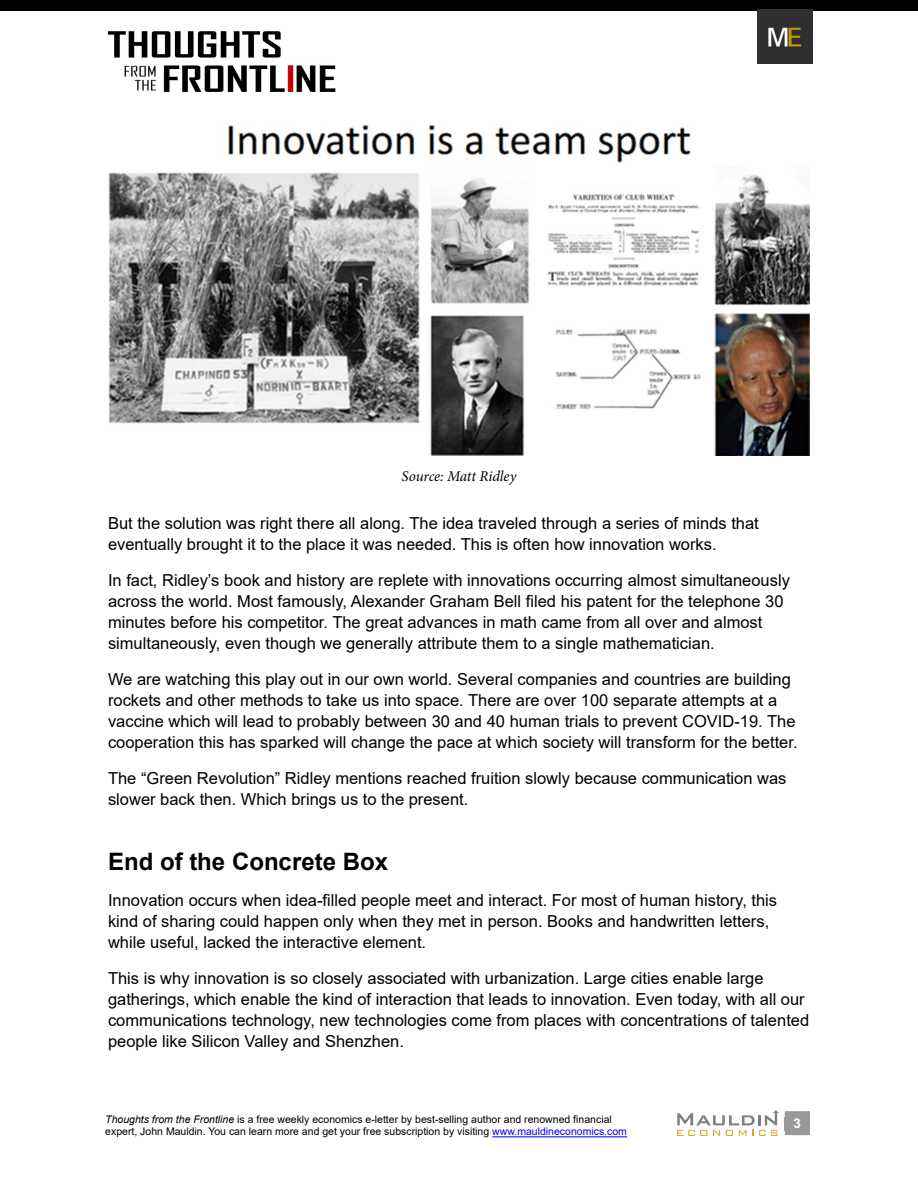
<style>
.page{position:relative;width:918px;height:1188px;background:#fff}
.page>*{position:absolute;margin:0;border:0;box-sizing:border-box;transform-origin:0 0}
.t1{font:700 24px "Arial";color:#000}
.t2{font:16.5px/21px "Arial";color:#000}
.t3{font:italic 15px "Minion Pro";letter-spacing:-.005em;color:#000}
.t4{font:700 13.5px "Arial";color:#fff}
.t5{font:10.5px/12.6px "Arial";color:#000}
.s1{font-style:italic}
.s2{color:#00f}
</style>
<div class="page">
<div style="left:785px;top:1111px;width:25px;height:24px;background:#999"></div>
<hr style="left:492px;top:1136px;width:135px;height:1px;background:#00f">
<img style="left:108px;top:31px;width:228px;height:61px">
<div style="left:0;top:0;width:918px;height:11px;background:#000"></div>
<img style="left:758px;top:9px;width:55px;height:55px">
<svg style="left:677px;top:1110px;width:102px;height:26px"></svg>
<img style="left:108px;top:124px;width:702px;height:331px">
<p class="t3" style="left:402px;top:466px;width:116px">Source: Matt Ridley</p>
<p class="t2" style="left:108px;top:513px;width:652px">But the solution was right there all along. The idea traveled through a series of minds that eventually brought it to the place it was needed. This is often how innovation works.</p>
<p class="t2" style="left:108px;top:570px;width:683px">In fact, Ridley’s book and history are replete with innovations occurring almost simultaneously across the world. Most famously, Alexander Graham Bell filed his patent for the telephone 30 minutes before his competitor. The great advances in math came from all over and almost simultaneously, even though we generally attribute them to a single mathematician.</p>
<p class="t2" style="left:108px;top:669px;width:691px">We are watching this play out in our own world. Several companies and countries are building rockets and other methods to take us into space. There are over 100 separate attempts at a vaccine which will lead to probably between 30 and 40 human trials to prevent COVID-19. The cooperation this has sparked will change the pace at which society will transform for the better.</p>
<p class="t2" style="left:108px;top:768px;width:680px">The “Green Revolution” Ridley mentions reached fruition slowly because communication was slower back then. Which brings us to the present.</p>
<h1 class="t1" style="left:108px;top:844px;width:282px">End of the Concrete Box</h1>
<p class="t2" style="left:108px;top:889px;width:671px">Innovation occurs when idea-filled people meet and interact. For most of human history, this kind of sharing could happen only when they met in person. Books and handwritten letters, while useful, lacked the interactive element.</p>
<p class="t2" style="left:108px;top:967px;width:703px">This is why innovation is so closely associated with urbanization. Large cities enable large gatherings, which enable the kind of interaction that leads to innovation. Even today, with all our communications technology, new technologies come from places with concentrations of talented people like Silicon Valley and Shenzhen.</p>
<p class="t5" style="left:105px;top:1113px;width:523px"><span class="s1">Thoughts from the Frontline</span> is a free weekly economics e-letter by best-selling author and renowned financial expert, John Mauldin. You can learn more and get your free subscription by visiting <span class="s2">www.mauldineconomics.com</span></p>
<p class="t4" style="left:794px;top:1113px;width:9px">3</p>
</div>
